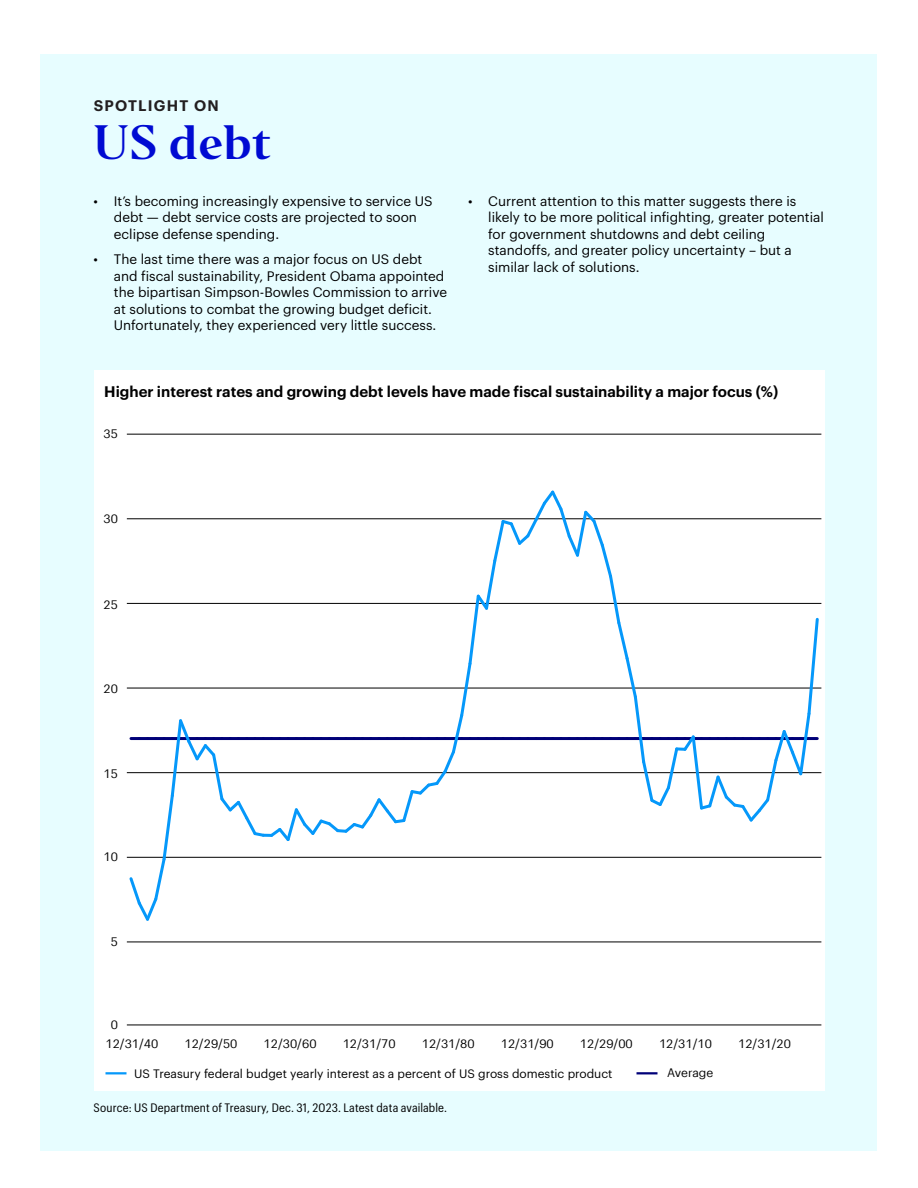
<style>
.page{position:relative;width:918px;height:1188px;background:#fff}
.page>*{position:absolute;margin:0;border:0;box-sizing:border-box;transform-origin:0 0}
.Section_Title_H3{font:45px "Invesco Editor";color:#000ad2}
.t1{font:600 15px "Graphik";color:#000}
.Section_Title_H3-2{font:600 15px "Graphik";letter-spacing:.08em;color:#231f20}
.t2{font:13.5px/16.5px "Graphik";color:#000}
.t3{font:12px "Graphik TF";color:#000}
.t4{font:12px "Graphik";color:#000}
.INV_US_-_disclosure_8_10pt{font:12px "Graphik Compact";letter-spacing:.015em;color:#000}
</style>
<div class="page">
<div style="left:40px;top:54px;width:838px;height:1097px;background:#e7fdff"></div>
<div style="left:94px;top:371px;width:730px;height:720px;background:#fff"></div>
<hr style="left:106px;top:1072px;width:21px;height:2px;background:#0598fa">
<hr style="left:637px;top:1072px;width:21px;height:2px;background:#000078">
<hr style="left:127px;top:1025px;width:694px;height:1px;background:#000">
<hr style="left:127px;top:942px;width:694px;height:1px;background:#000">
<hr style="left:127px;top:434px;width:694px;height:1px;background:#000">
<svg style="left:127px;top:490px;width:694px;height:431px"></svg>
<h3 class="Section_Title_H3-2" style="left:94px;top:95px;width:127px">SPOTLIGHT ON</h3>
<h3 class="Section_Title_H3" style="left:94px;top:114px;width:179px">US debt</h3>
<p class="t2" style="left:114px;top:192px;width:320px;text-indent:-20px">• It’s becoming increasingly expensive to service US debt — debt service costs are projected to soon eclipse defense spending.</p>
<p class="t2" style="left:114px;top:250px;width:335px;text-indent:-20px">• The last time there was a major focus on US debt and fiscal sustainability, President Obama appointed the bipartisan Simpson-Bowles Commission to arrive at solutions to combat the growing budget deficit.<br>Unfortunately, they experienced very little success.</p>
<p class="t2" style="left:488px;top:192px;width:337px;text-indent:-20px">• Current attention to this matter suggests there is likely to be more political infighting, greater potential for government shutdowns and debt ceiling standoffs, and greater policy uncertainty – but a similar lack of solutions.</p>
<p class="t1" style="left:104px;top:380px;width:675px">Higher interest rates and growing debt levels have made fiscal sustainability a major focus (%)</p>
<p class="t3" style="left:104px;top:424px;width:16px">35</p>
<p class="t3" style="left:104px;top:509px;width:16px">30</p>
<p class="t3" style="left:104px;top:595px;width:16px">25</p>
<p class="t3" style="left:104px;top:680px;width:16px">20</p>
<p class="t3" style="left:104px;top:765px;width:16px">15</p>
<p class="t3" style="left:104px;top:848px;width:16px">10</p>
<p class="t3" style="left:111px;top:933px;width:9px">5</p>
<p class="t3" style="left:111px;top:1016px;width:9px">0</p>
<p class="t3" style="left:106px;top:1034px;width:54px">12/31/40</p>
<p class="t3" style="left:185px;top:1034px;width:54px">12/29/50</p>
<p class="t3" style="left:264px;top:1034px;width:54px">12/30/60</p>
<p class="t3" style="left:343px;top:1034px;width:54px">12/31/70</p>
<p class="t3" style="left:422px;top:1034px;width:54px">12/31/80</p>
<p class="t3" style="left:501px;top:1034px;width:54px">12/31/90</p>
<p class="t3" style="left:580px;top:1034px;width:54px">12/29/00</p>
<p class="t3" style="left:659px;top:1034px;width:54px">12/31/10</p>
<p class="t3" style="left:738px;top:1034px;width:54px">12/31/20</p>
<p class="t4" style="left:134px;top:1064px;width:480px">US Treasury federal budget yearly interest as a percent of US gross domestic product</p>
<p class="t3" style="left:667px;top:1063px;width:47px">Average</p>
<p class="INV_US_-_disclosure_8_10pt" style="left:94px;top:1099px;width:355px">Source: US Department of Treasury, Dec. 31, 2023. Latest data available.</p>
</div>
